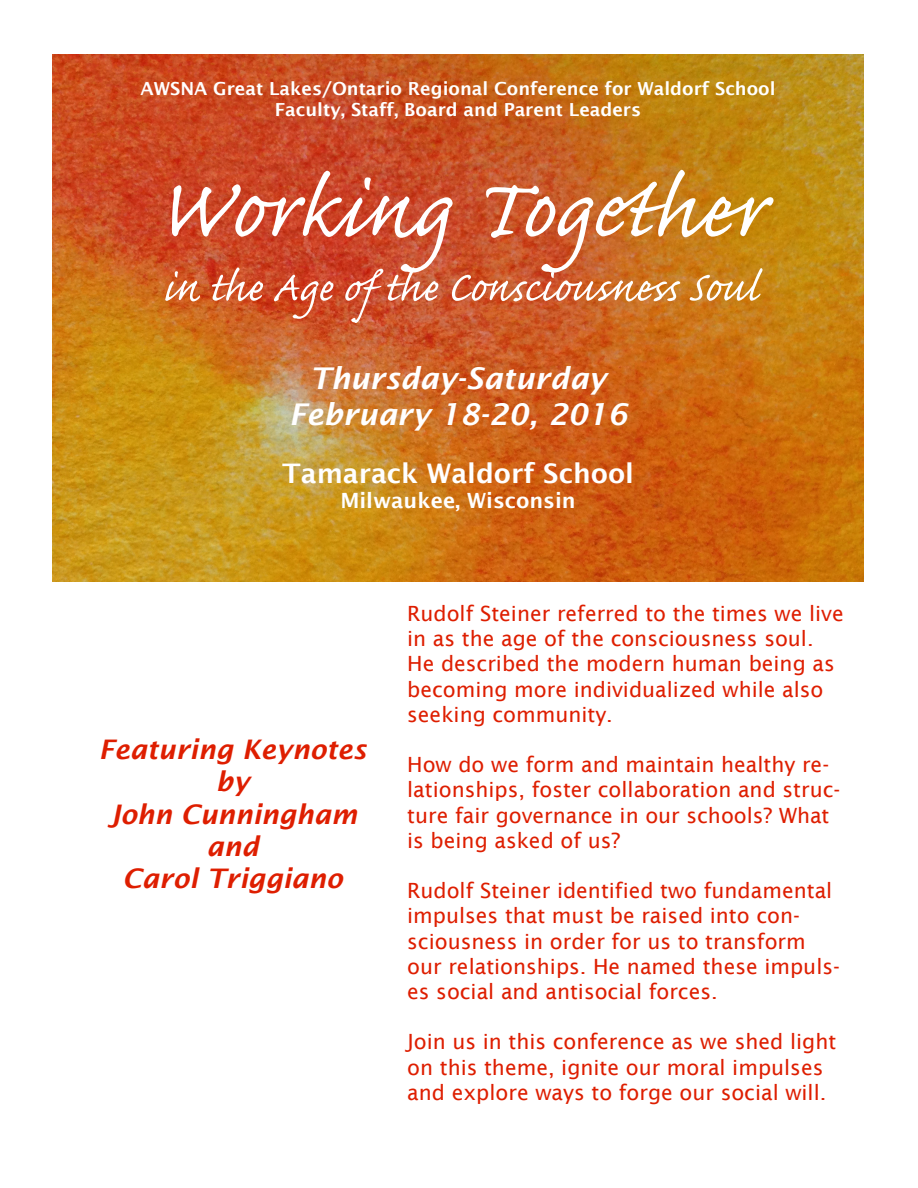
<style>
.page{position:relative;width:918px;height:1188px;background:#fff}
.page>*{position:absolute;margin:0;border:0;box-sizing:border-box;transform-origin:0 0}
.t1{font:108px "Caflisch Script Pro";letter-spacing:-.01em;color:#fff}
.t2{font:54px "Caflisch Script Pro";letter-spacing:-.005em;color:#fff}
.t3{font:italic 600 30px "Lucida Sans";color:#fff}
.t4{font:italic 600 27px "Lucida Sans";color:#de1e00}
.t5{font:600 27px "Lucida Sans";color:#fff}
.t6{font:21px/25.2px "Lucida Sans";color:#de1e00}
.t7{font:600 21px "Lucida Sans";color:#fff}
.t8{font:600 18px "Lucida Sans";color:#fff}
</style>
<div class="page">
<img style="left:52px;top:54px;width:812px;height:527px">
<p class="t8" style="left:141px;top:78px;width:636px">AWSNA Great Lakes/Ontario Regional Conference for Waldorf School</p>
<p class="t8" style="left:275px;top:100px;width:368px">Faculty, Staff, Board and Parent Leaders</p>
<p class="t1" style="left:156px;top:154px;width:615px">Working Together</p>
<p class="t2" style="left:163px;top:259px;width:597px">in the Age of the Consciousness Soul</p>
<p class="t3" style="left:310px;top:362px;width:298px">Thursday-Saturday</p>
<p class="t3" style="left:289px;top:398px;width:340px">February 18-20, 2016</p>
<p class="t5" style="left:282px;top:458px;width:353px">Tamarack Waldorf School</p>
<p class="t7" style="left:340px;top:489px;width:237px">Milwaukee, Wisconsin</p>
<p class="t4" style="left:99px;top:734px;width:269px">Featuring Keynotes</p>
<p class="t4" style="left:216px;top:766px;width:35px">by</p>
<p class="t4" style="left:108px;top:799px;width:251px">John Cunningham</p>
<p class="t4" style="left:207px;top:831px;width:54px">and</p>
<p class="t4" style="left:123px;top:863px;width:222px">Carol Triggiano</p>
<p class="t6" style="left:407px;top:601px;width:438px">Rudolf Steiner referred to the times we live in as the age of the consciousness soul.<br>He described the modern human being as becoming more individualized while also seeking community.</p>
<p class="t6" style="left:407px;top:752px;width:435px">How do we form and maintain healthy re&shy;lationships, foster collaboration and struc&shy;ture fair governance in our schools? What is being asked of us?</p>
<p class="t6" style="left:407px;top:878px;width:434px">Rudolf Steiner identified two fundamental impulses that must be raised into con&shy;sciousness in order for us to transform our relationships. He named these impuls&shy;es social and antisocial forces.</p>
<p class="t6" style="left:407px;top:1029px;width:431px">Join us in this conference as we shed light on this theme, ignite our moral impulses and explore ways to forge our social will.</p>
</div>
